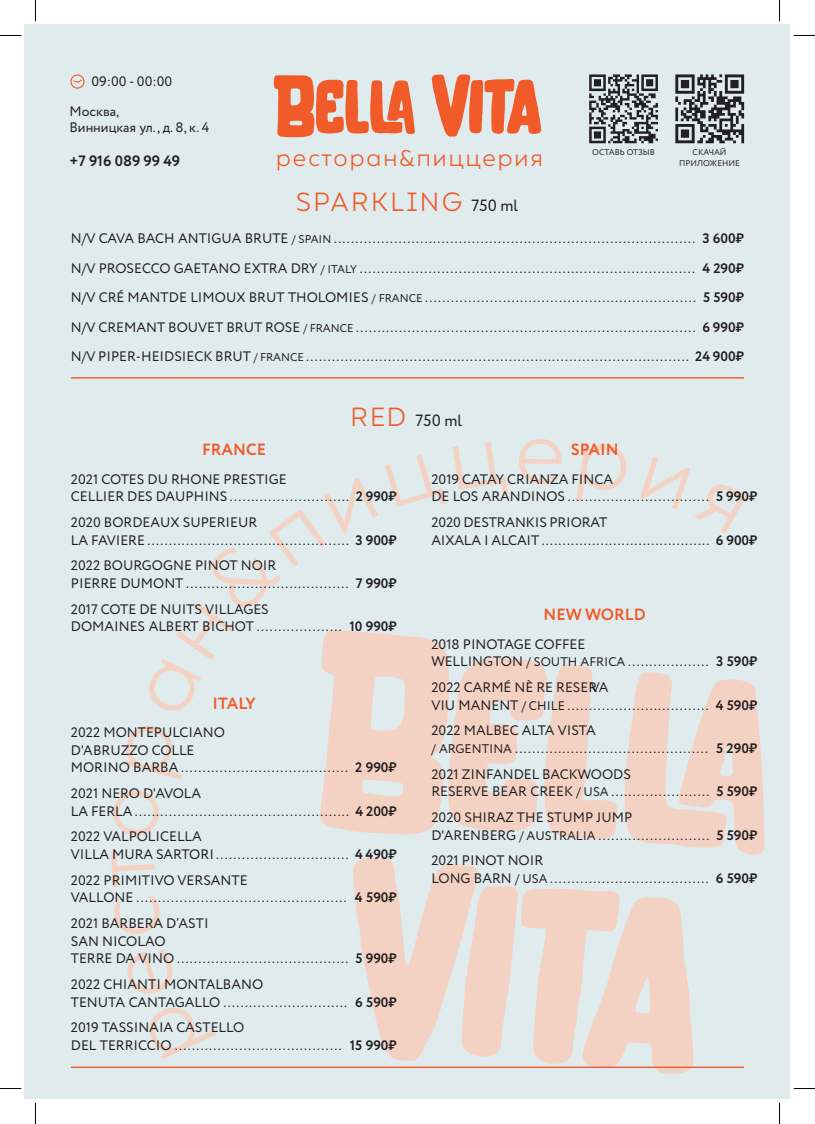
<style>
.page{position:relative;width:815px;height:1124px;background:#fff}
.page>*{position:absolute;margin:0;border:0;box-sizing:border-box;transform-origin:0 0}
.t1{font:300 26.25px "Bion";color:#f15b29}
.t2{font:300 22.75px "Bion";color:#f15b29}
.t3{font:700 16.25px "Circe";color:#f15b29}
.t4{font:16.25px "Circe";color:#231f20}
.t5{font:700 15px "Circe";color:#231f20}
.t6{font:13.75px/17.6px "Circe";color:#231f20}
.t7{font:8.25px/10.4px "Circe";color:#231f20;text-align:center}
.s1{font-family:"Circe";font-weight:400;font-size:16.25px;color:#231f20}
.s2{font-size:11.25px}
.s3{font-weight:700}
.s4{font-family:"Bion";font-weight:300;font-size:26.25px;color:#f15b29}
.s5{font-size:12.5px}
</style>
<div class="page">
<div style="left:25px;top:25px;width:765px;height:1073px;background:#e0ebed"></div>
<svg style="left:111px;top:439px;width:635px;height:620px"></svg>
<svg style="left:320px;top:629px;width:445px;height:444px"></svg>
<svg style="left:273px;top:74px;width:268px;height:63px"></svg>
<hr style="left:71px;top:1066px;width:673px;height:1px;background:#f15b29">
<svg style="left:70px;top:74px;width:15px;height:15px"></svg>
<hr style="left:71px;top:377px;width:673px;height:1px;background:#f15b29">
<svg style="left:589px;top:74px;width:69px;height:69px"></svg>
<svg style="left:675px;top:74px;width:69px;height:69px"></svg>
<svg style="left:35px;top:0;width:1px;height:21px"></svg>
<svg style="left:35px;top:1102px;width:1px;height:21px"></svg>
<svg style="left:779px;top:0;width:1px;height:21px"></svg>
<svg style="left:779px;top:1102px;width:1px;height:21px"></svg>
<svg style="left:0;top:35px;width:21px;height:1px"></svg>
<svg style="left:794px;top:35px;width:21px;height:1px"></svg>
<svg style="left:0;top:1088px;width:21px;height:1px"></svg>
<svg style="left:794px;top:1088px;width:21px;height:1px"></svg>
<p class="t6" style="left:99px;top:74px;width:9px">9</p>
<p class="t6" style="left:91px;top:74px;width:82px">0 :00 - 00:00</p>
<p class="t6" style="left:69px;top:104px;width:141px;line-height:16.2px">Москва,<br>Винницкая ул., д. 8, к. 4</p>
<p class="t5" style="left:69px;top:155px;width:112px">+7 916 089 99 49</p>
<h2 class="t2" style="left:398px;top:150px;width:19px">&amp;</h2>
<h2 class="t2" style="left:275px;top:150px;width:270px">ресторан пиццерия</h2>
<h1 class="t1" style="left:295px;top:193px;width:225px">SPARKLING <span class="s1">750 ml</span></h1>
<p class="t7" style="left:592px;top:148px;width:64px">ОСТАВЬ ОТЗЫВ</p>
<p class="t7" style="left:679px;top:148px;width:62px">СКАЧАЙ<br>ПРИЛОЖЕНИЕ</p>
<p class="t6" style="left:71px;top:225px;width:675px;line-height:29.5px;text-align:justify">N/V CAVA BACH ANTIGUA BRUTE <span class="s2">/ SPAIN</span> .................................................................................... <span class="s3">3 600- </span>N/V PROSECCO GAETANO EXTRA DRY <span class="s2">/ ITALY</span> .............................................................................. <span class="s3">4 290- </span>N/V CRÉ MANTDE LIMOUX BRUT THOLOMIES <span class="s2">/ FRANCE</span> ............................................................... <span class="s3">5 590- </span>N/V CREMANT BOUVET BRUT ROSE <span class="s2">/ FRANCE</span>............................................................................... <span class="s3">6990- </span>N/VPIPER-HEIDSIECKBRUT <span class="s2">/ FRANCE</span>......................................................................................... <span class="s3">24900-</span></p>
<p class="t3" style="left:202px;top:444px;width:65px">FRANCE</p>
<p class="t4" style="left:349px;top:415px;width:114px"><span class="s4">RED</span> 750 ml</p>
<p class="t3" style="left:571px;top:444px;width:50px">SPAIN</p>
<p class="t6" style="left:71px;top:471px;width:327px">2021 COTES DU RHONE PRESTIGE<br>CELLIERDESDAUPHINS............................ <span class="s3">2990-</span></p>
<p class="t6" style="left:71px;top:515px;width:188px">202 BORDEAUX SUPERIEUR</p>
<p class="t6" style="left:71px;top:515px;width:327px;text-indent:22px">0<br>LA FAVIERE............................................... <span class="s3">3900-</span></p>
<p class="t6" style="left:71px;top:558px;width:327px">2022 BOURGOGNE PINOT NOIR<br>PIERRE DUMONT...................................... <span class="s3">7 990-</span></p>
<p class="t6" style="left:71px;top:601px;width:199px">20 COTE DE NUITS VILLAGES</p>
<p class="t6" style="left:71px;top:601px;width:327px;text-indent:15px">17<br>DOMAINES ALBERT BICHOT.................... <span class="s3">10 990-</span></p>
<p class="t3" style="left:212px;top:697px;width:45px">ITALY</p>
<p class="t6" style="left:71px;top:724px;width:156px">202 MONTEPULCIANO</p>
<p class="t6" style="left:71px;top:724px;width:327px;text-indent:22px">2<br>D'ABRUZZO COLLE<br>MORINO BARBA....................................... <span class="s3">2 990-</span></p>
<p class="t6" style="left:71px;top:785px;width:132px">202 NERO D'AVOLA</p>
<p class="t6" style="left:71px;top:785px;width:327px;text-indent:22px">1<br>LAFERLA.................................................. <span class="s3">4200-</span></p>
<p class="t6" style="left:71px;top:829px;width:133px">202 VALPOLICELLA</p>
<p class="t6" style="left:71px;top:829px;width:327px;text-indent:22px">2<br>VILLAMURASARTORI............................... <span class="s3">4490-</span></p>
<p class="t6" style="left:71px;top:872px;width:327px">2022 PRIMITIVO VERSANTE<br>VALLONE ................................................. <span class="s3">4 590-</span></p>
<p class="t6" style="left:71px;top:915px;width:327px">2021 BARBERA D’ASTI<br>SAN NICOLAO<br>TERRE DA VINO........................................ <span class="s3">5 990-</span></p>
<p class="t6" style="left:71px;top:976px;width:194px">202 CHIANTI MONTALBANO</p>
<p class="t6" style="left:71px;top:976px;width:327px;text-indent:22px">2<br>TENUTA CANTAGALLO ............................. <span class="s3">6 590-</span></p>
<p class="t6" style="left:71px;top:1019px;width:175px">201 TASSINAIA CASTELLO</p>
<p class="t6" style="left:71px;top:1019px;width:327px;text-indent:20px">9<br>DEL TERRICCIO ....................................... <span class="s3">15 990-</span></p>
<p class="t6" style="left:431px;top:471px;width:327px">2019 CATAY CRIANZA FINCA<br>DE LOS ARANDINOS................................. <span class="s3">5 990-</span></p>
<p class="t6" style="left:431px;top:515px;width:327px">2020 DESTRANKIS PRIORAT<br>AIXALA I ALCAIT........................................ <span class="s3">6 900-</span></p>
<p class="t3" style="left:543px;top:608px;width:104px">NEW WORLD</p>
<p class="t6" style="left:431px;top:636px;width:327px">2018 PINOTAGE COFFEE<br>WELLINGTON <span class="s5">/ SOUTH AFRICA</span> ................... <span class="s3">3 590-</span></p>
<p class="t6" style="left:431px;top:679px;width:167px">202 CARMÉ NÈ RE RESER</p>
<p class="t6" style="left:454px;top:679px;width:9px">2</p>
<p class="t6" style="left:431px;top:679px;width:327px;text-indent:159px">VA<br>VIU MANENT <span class="s5">/ CHILE</span>................................. <span class="s3">4 590-</span></p>
<p class="t6" style="left:431px;top:723px;width:327px">2022 MALBEC ALTA VISTA<br><span class="s5">/ ARGENTINA</span> ............................................. <span class="s3">5 290-</span></p>
<p class="t6" style="left:431px;top:766px;width:327px">2021 ZINFANDEL BACKWOODS<br>RESERVE BEAR CREEK <span class="s5">/ USA</span> ....................... <span class="s3">5 590-</span></p>
<p class="t6" style="left:431px;top:809px;width:202px">202 SHIRAZ THE STUMP JUMP</p>
<p class="t6" style="left:431px;top:809px;width:327px;text-indent:22px">0<br>D'ARENBERG <span class="s5">/ AUSTRALIA</span> .......................... <span class="s3">5 590-</span></p>
<p class="t6" style="left:431px;top:852px;width:113px">20 PINOT NOIR</p>
<p class="t6" style="left:431px;top:852px;width:327px;text-indent:15px">21<br>LONG BARN <span class="s5">/ USA</span> ..................................... <span class="s3">6 590-</span></p>
</div>
